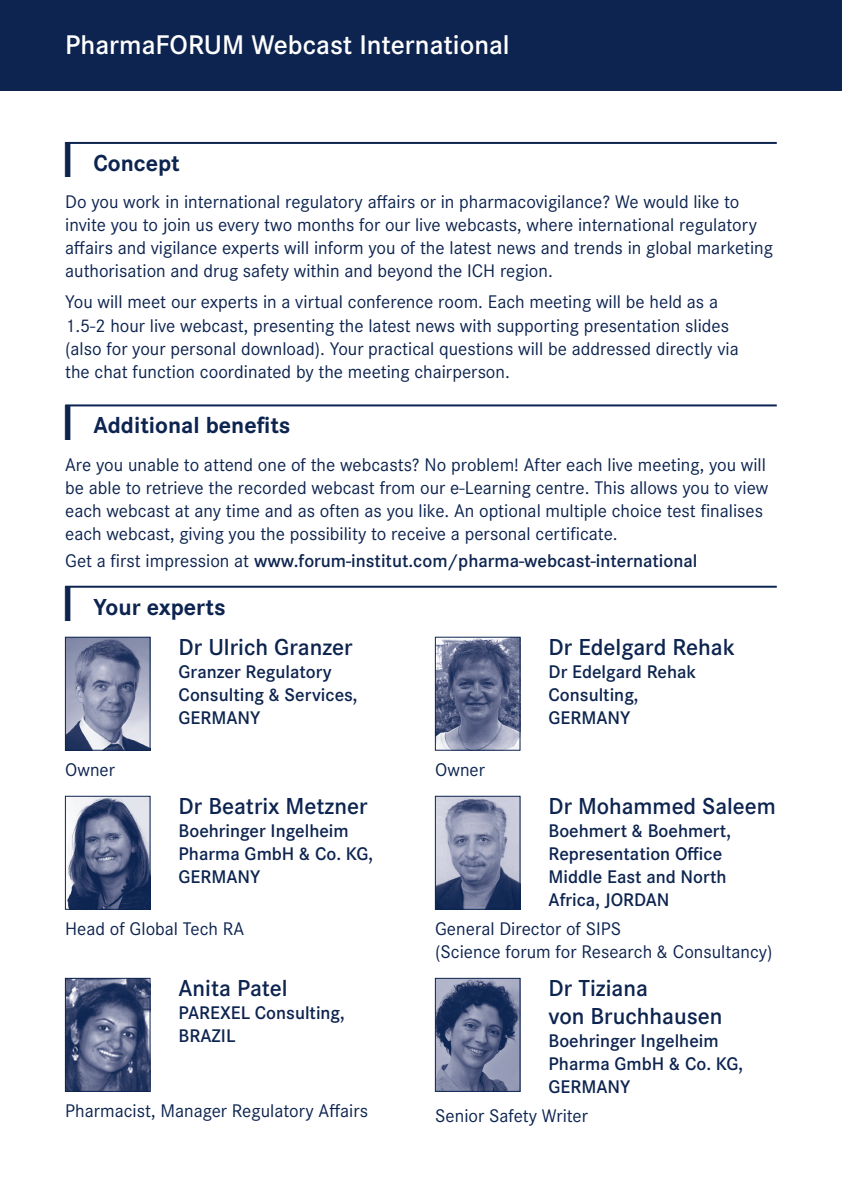
<style>
.page{position:relative;width:842px;height:1191px;background:#fff}
.page>*{position:absolute;margin:0;border:0;box-sizing:border-box;transform-origin:0 0}
.t1{font:600 28px "Corporate Swtp";color:#fff}
.t2{font:600 24px/28px "Corporate Swtp";color:#0d2450}
.t3{font:700 24px "Corporate Swtp";color:#0d2450}
.t4{font:19px/23px "Corporate Swtp";color:#0d2450}
.t5{font:600 19px/23px "Corporate Swtp";color:#0d2450}
.s1{font-size:52px}
.s2{font-weight:400}
</style>
<div class="page">
<div style="left:0;top:0;width:842px;height:91px;background:#0d2450"></div>
<hr style="left:65px;top:142px;width:712px;height:2px;background:#0d2450">
<hr style="left:65px;top:404px;width:712px;height:2px;background:#0d2450">
<img style="left:67px;top:639px;width:81px;height:109px">
<div style="left:65px;top:637px;width:85px;height:113px;border:1px solid #0d2450"></div>
<img style="left:67px;top:798px;width:81px;height:109px">
<div style="left:65px;top:796px;width:85px;height:113px;border:1px solid #0d2450"></div>
<img style="left:67px;top:980px;width:81px;height:109px">
<div style="left:65px;top:978px;width:85px;height:113px;border:1px solid #0d2450"></div>
<img style="left:437px;top:639px;width:81px;height:109px">
<div style="left:435px;top:637px;width:85px;height:113px;border:1px solid #0d2450"></div>
<img style="left:437px;top:798px;width:81px;height:109px">
<div style="left:435px;top:796px;width:85px;height:113px;border:1px solid #0d2450"></div>
<img style="left:437px;top:980px;width:81px;height:109px">
<div style="left:435px;top:978px;width:85px;height:113px;border:1px solid #0d2450"></div>
<hr style="left:65px;top:586px;width:712px;height:2px;background:#0d2450">
<h1 class="t1" style="left:65px;top:35px;width:446px">PharmaFORUM Webcast International</h1>
<p class="t3" style="left:65px;top:155px;width:116px"><span class="s1">†</span> Concept</p>
<p class="t4" style="left:65px;top:192px;width:709px">Do you work in international regulatory affairs or in pharmacovigilance? We would like to invite you to join us every two months for our live webcasts, where international regulatory affairs and vigilance experts will inform you of the latest news and trends in global marketing authorisation and drug safety within and beyond the ICH region.</p>
<p class="t4" style="left:65px;top:292px;width:675px">You will meet our experts in a virtual conference room. Each meeting will be held as a 1.5-2 hour live webcast, presenting the latest news with supporting presentation slides (also for your personal download). Your practical questions will be addressed directly via the chat function coordinated by the meeting chairperson.</p>
<p class="t3" style="left:65px;top:417px;width:227px"><span class="s1">†</span> Additional benefits</p>
<p class="t4" style="left:65px;top:455px;width:705px">Are you unable to attend one of the webcasts? No problem! After each live meeting, you will be able to retrieve the recorded webcast from our e-Learning centre. This allows you to view each webcast at any time and as often as you like. An optional multiple choice test finalises each webcast, giving you the possibility to receive a personal certificate.</p>
<p class="t5" style="left:65px;top:551px;width:634px"><span class="s2">Get a first impression at</span> www.forum-institut.com/pharma-webcast-international</p>
<p class="t3" style="left:65px;top:598px;width:162px"><span class="s1">†</span> Your experts</p>
<p class="t4" style="left:65px;top:759px;width:51px">Owner</p>
<p class="t2" style="left:179px;top:635px;width:176px">Dr Ulrich Granzer</p>
<p class="t5" style="left:179px;top:661px;width:181px">Granzer Regulatory<br>Consulting &amp; Services,<br>GERMANY</p>
<p class="t2" style="left:179px;top:794px;width:190px">Dr Beatrix Metzner</p>
<p class="t5" style="left:179px;top:820px;width:196px">Boehringer Ingelheim<br>Pharma GmbH &amp; Co. KG,<br>GERMANY</p>
<p class="t4" style="left:65px;top:918px;width:181px">Head of Global Tech RA</p>
<p class="t2" style="left:179px;top:976px;width:111px">Anita Patel</p>
<p class="t5" style="left:179px;top:1002px;width:168px">PAREXEL Consulting,<br>BRAZIL</p>
<p class="t4" style="left:65px;top:1100px;width:304px">Pharmacist, Manager Regulatory Affairs</p>
<p class="t4" style="left:435px;top:759px;width:51px">Owner</p>
<p class="t2" style="left:549px;top:635px;width:188px">Dr Edelgard Rehak</p>
<p class="t5" style="left:549px;top:661px;width:149px">Dr Edelgard Rehak<br>Consulting,<br>GERMANY</p>
<p class="t2" style="left:549px;top:794px;width:229px">Dr Mohammed Saleem</p>
<p class="t5" style="left:549px;top:820px;width:184px">Boehmert &amp; Boehmert,<br>Representation Office<br>Middle East and North<br>Africa, JORDAN</p>
<p class="t4" style="left:435px;top:918px;width:339px">General Director of SIPS<br>(Science forum for Research &amp; Consultancy)</p>
<p class="t2" style="left:549px;top:976px;width:175px">Dr Tiziana<br>von Bruchhausen</p>
<p class="t5" style="left:549px;top:1030px;width:196px">Boehringer Ingelheim<br>Pharma GmbH &amp; Co. KG,<br>GERMANY</p>
<p class="t4" style="left:435px;top:1105px;width:154px">Senior Safety Writer</p>
</div>
